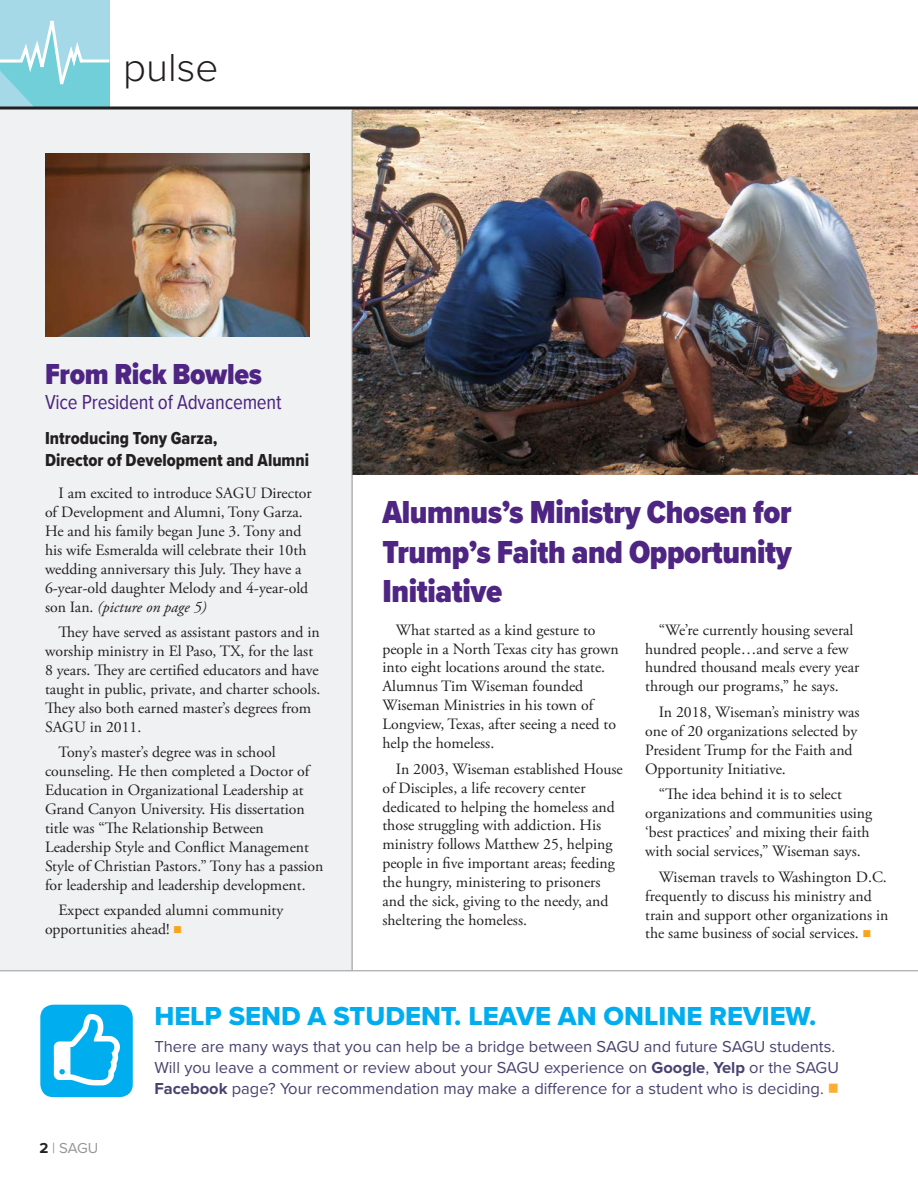
<style>
.page{position:relative;width:918px;height:1188px;background:#fff}
.page>*{position:absolute;margin:0;border:0;box-sizing:border-box;transform-origin:0 0}
.t1{font:300 40.5px "Proxima Nova";color:#231f20}
.t2{font:900 33px/39.6px "Proxima Nova Cond";letter-spacing:-.01em;color:#4e2582;text-align:justify}
.t3{font:900 30px "Proxima Nova Cond";letter-spacing:-.01em;color:#4e2582}
.t4{font:27px "Proxima Nova Extrabld";color:#00aeef}
.t5{font:21px "Proxima Nova Cond";letter-spacing:-.01em;color:#4e2582}
.t6{font:18px/21.6px "Proxima Nova Cond Extrabld";color:#231f20}
.t7{font:16.5px/21px "Proxima Nova";color:#494370}
.t8{font:15.75px/18.9px "Adobe Garamond Pro";color:#231f20}
.t9{font:15px "Proxima Nova";color:#939598}
.s1{font-style:italic}
.s2{color:#f9a51b}
.s3{font-weight:700;color:#231f20}
.s4{font-weight:700}
.s5{color:#fbb033}
</style>
<div class="page">
<div style="left:0;top:110px;width:352px;height:860px;background:#f0f1f2"></div>
<img style="left:352px;top:110px;width:566px;height:365px">
<hr style="left:0;top:970px;width:918px;height:1px;background:#939598">
<div style="left:0;top:0;width:109px;height:108px;background:#a6d9e8"></div>
<svg style="left:0;top:5px;width:110px;height:101px"></svg>
<svg style="left:0;top:106px;width:918px;height:4px;background:#534f4e"></svg>
<img style="left:46px;top:154px;width:264px;height:182px">
<hr style="left:352px;top:111px;width:1px;height:859px;background:#939598">
<div style="left:40px;top:1005px;width:93px;height:92px;background:#00aeef;border-radius:13px"></div>
<svg style="left:54px;top:1014px;width:66px;height:72px"></svg>
<p class="t1" style="left:123px;top:38px;width:97px">pulse</p>
<p class="t3" style="left:45px;top:352px;width:218px">From Rick Bowles</p>
<p class="t5" style="left:45px;top:387px;width:238px">Vice President of Advancement</p>
<p class="t6" style="left:45px;top:427px;width:266px">Introducing Tony Garza,<br>Director of Development and Alumni</p>
<p class="t8" style="left:45px;top:484px;width:268px;text-indent:13px">I am excited to introduce SAGU Director of Development and Alumni, Tony Garza.<br>He and his family began June 3. Tony and his wife Esmeralda will celebrate their 10th wedding anniversary this July. They have a 6-year-old daughter Melody and 4-year-old son Ian. <span class="s1">(picture on page 5)</span></p>
<p class="t8" style="left:45px;top:623px;width:277px;text-indent:13px">They have served as assistant pastors and in worship ministry in El Paso, TX, for the last 8 years. They are certified educators and have taught in public, private, and charter schools.<br>They also both earned master’s degrees from SAGU in 2011.</p>
<p class="t8" style="left:45px;top:744px;width:280px;text-indent:13px">Tony’s master’s degree was in school counseling. He then completed a Doctor of Education in Organizational Leadership at Grand Canyon University. His dissertation title was “The Relationship Between Leadership Style and Conflict Management Style of Christian Pastors.” Tony has a passion for leadership and leadership development.</p>
<p class="t8" style="left:45px;top:901px;width:240px;text-indent:13px">Expect expanded alumni community opportunities ahead! <span class="s2">■</span></p>
<p class="t2" style="left:382px;top:492px;width:411px">Alumnus’s Ministry Chosen for Trump’s Faith and Opportunity Initiative</p>
<p class="t8" style="left:382px;top:621px;width:238px;text-indent:13px">What started as a kind gesture to people in a North Texas city has grown into eight locations around the state.<br>Alumnus Tim Wiseman founded<br>Wiseman Ministries in his town of<br>Longview, Texas, after seeing a need to help the homeless.</p>
<p class="t8" style="left:382px;top:760px;width:242px;text-indent:13px">In 2003, Wiseman established House of Disciples, a life recovery center dedicated to helping the homeless and those struggling with addiction. His ministry follows Matthew 25, helping people in five important areas; feeding the hungry, ministering to prisoners and the sick, giving to the needy, and sheltering the homeless.</p>
<p class="t8" style="left:645px;top:621px;width:216px;text-indent:13px">“We’re currently housing several hundred people…and serve a few hundred thousand meals every year through our programs,” he says.</p>
<p class="t8" style="left:645px;top:703px;width:216px;text-indent:13px">In 2018, Wiseman’s ministry was one of 20 organizations selected by<br>President Trump for the Faith and<br>Opportunity Initiative.</p>
<p class="t8" style="left:645px;top:785px;width:229px;text-indent:13px">“The idea behind it is to select organizations and communities using ‘best practices’ and mixing their faith with social services,” Wiseman says.</p>
<p class="t8" style="left:645px;top:868px;width:245px;text-indent:13px">Wiseman travels to Washington D.C. frequently to discuss his ministry and train and support other organizations in the same business of social services. <span class="s2">■</span></p>
<p class="t9" style="left:39px;top:1136px;width:61px"><span class="s3">2</span> | SAGU</p>
<p class="t4" style="left:154px;top:995px;width:664px">HELP SEND A STUDENT. LEAVE AN ONLINE REVIEW.</p>
<p class="t7" style="left:154px;top:1036px;width:686px">There are many ways that you can help be a bridge between SAGU and future SAGU students.<br>Will you leave a comment or review about your SAGU experience on <span class="s4">Google</span>, <span class="s4">Yelp</span> or the SAGU<br><span class="s4">Facebook</span> page? Your recommendation may make a difference for a student who is deciding. <span class="s5">■</span></p>
</div>
